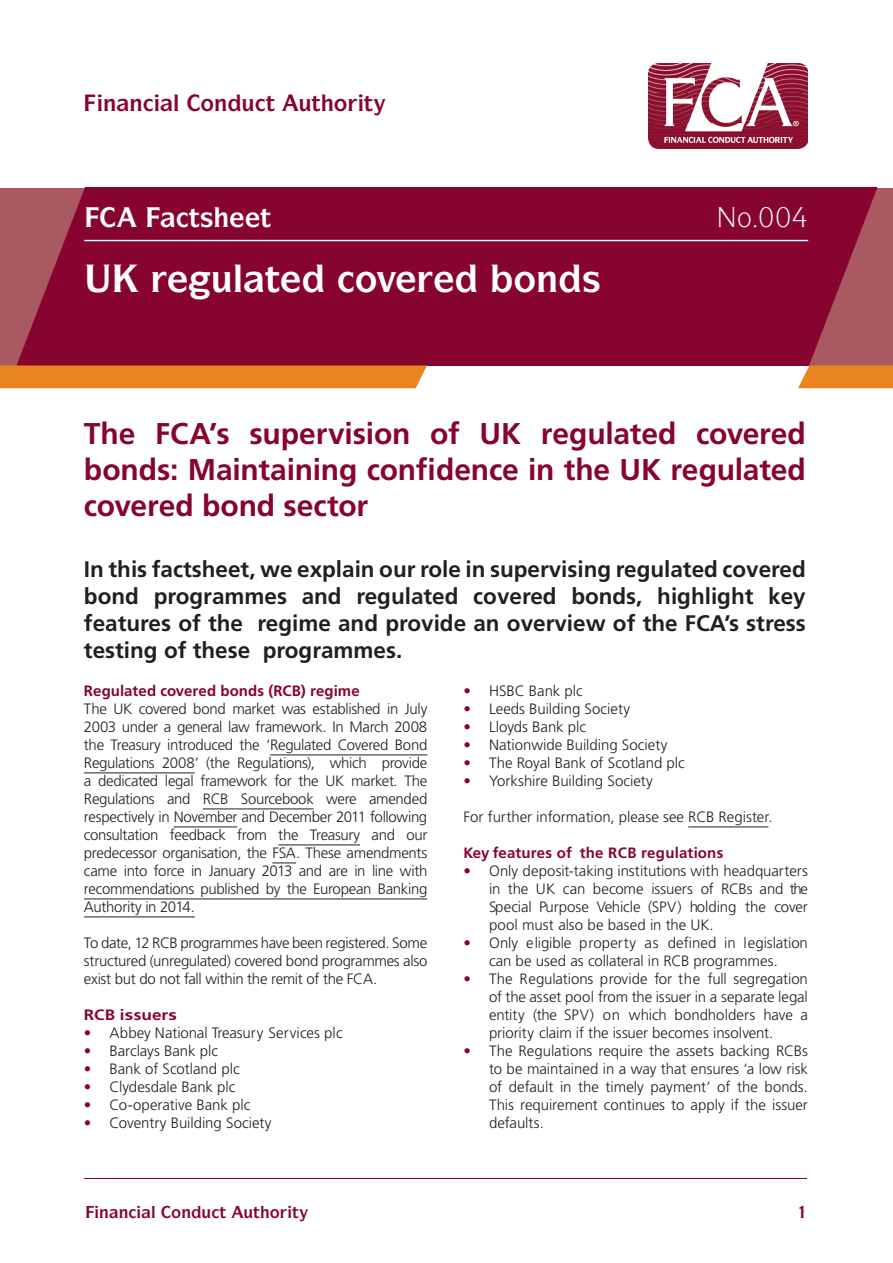
<style>
.page{position:relative;width:893px;height:1263px;background:#fff}
.page>*{position:absolute;margin:0;border:0;box-sizing:border-box;transform-origin:0 0}
.Heading_Bold_small{font:700 37.5px "ITC Symbol Std";color:#fff}
.This_factsheet_is_fo{font:700 30px/36px "Frutiger LT Std";letter-spacing:-.005em;color:#870430;text-align:justify}
.Intro_box_body_copy{font:700 22.5px/27px "Frutiger LT Std";color:#231f20;text-align:justify}
.t1{font:700 22.5px "ITC Symbol Std";color:#870430}
.t2{font:700 16.5px "ITC Symbol Std";color:#870430}
.Body_text{font:300 15px/18px "Frutiger LT Std";letter-spacing:-.005em;color:#231f20;text-align:justify}
.Sub_Header{font:700 15px "Frutiger LT Std";letter-spacing:.01em;color:#870430}
.Sub_Header-2{font:700 15px "Frutiger LT Std";letter-spacing:.01em;color:#870430;scale:1.13 1}
.s1{color:#870430}
</style>
<div class="page">
<hr style="left:84px;top:1178px;width:723px;height:1px;background:#870430">
<hr style="left:270px;top:755px;width:157px;height:1px;background:#231f20">
<hr style="left:84px;top:773px;width:111px;height:1px;background:#231f20">
<hr style="left:203px;top:809px;width:111px;height:1px;background:#231f20">
<hr style="left:174px;top:827px;width:63px;height:1px;background:#231f20">
<hr style="left:278px;top:845px;width:82px;height:1px;background:#231f20">
<svg style="left:272px;top:863px;width:24px;height:1px"></svg>
<hr style="left:84px;top:899px;width:343px;height:1px;background:#231f20">
<hr style="left:84px;top:917px;width:111px;height:1px;background:#231f20">
<hr style="left:688px;top:827px;width:80px;height:1px;background:#231f20">
<img style="left:648px;top:64px;width:160px;height:85px">
<div style="left:0;top:188px;width:893px;height:177px;background:#aa5960"></div>
<svg style="left:17px;top:188px;width:860px;height:177px;background:#8a0b34"></svg>
<hr style="left:84px;top:240px;width:724px;height:1px;background:#fff">
<svg style="left:0;top:365px;width:893px;height:24px"></svg>
<svg style="left:86px;top:207px;width:51px;height:20px"></svg>
<svg style="left:86px;top:265px;width:53px;height:28px"></svg>
<div style="left:152px;top:272px;width:58px;height:28px;background:#870430"></div>
<svg style="left:244px;top:272px;width:19px;height:21px"></svg>
<svg style="left:281px;top:265px;width:43px;height:28px"></svg>
<svg style="left:492px;top:265px;width:20px;height:28px"></svg>
<svg style="left:560px;top:265px;width:20px;height:28px"></svg>
<div style="left:147px;top:207px;width:124px;height:20px;background:#870430"></div>
<div style="left:719px;top:207px;width:87px;height:20px;background:#870430"></div>
<div style="left:338px;top:265px;width:139px;height:28px;background:#870430"></div>
<h3 class="t1" style="left:173px;top:89px;width:201px">● □■◆▼ ◆▼□ ▼</h3>
<p class="Heading_Bold_small" style="left:211px;top:254px;width:71px">◆● ▼</p>
<p class="Heading_Bold_small" style="left:514px;top:254px;width:88px">□■ ▲</p>
<p class="This_factsheet_is_fo" style="left:84px;top:415px;width:723px">The FCA’s supervision of UK regulated covered bonds: Maintaining confidence in the UK regulated covered bond sector</p>
<p class="Intro_box_body_copy" style="left:84px;top:555px;width:723px">In this factsheet, we explain our role in supervising regulated covered bond programmes and regulated covered bonds, highlight key features of the regime and provide an overview of the FCA’s stress testing of these programmes.</p>
<p class="Sub_Header" style="left:84px;top:682px;width:277px">Regulated covered bonds (RCB) regime</p>
<p class="Body_text" style="left:84px;top:700px;width:345px">The UK covered bond market was established in July 2003 under a general law framework. In March 2008 the Treasury introduced the ‘Regulated Covered Bond Regulations 2008’ (the Regulations), which provide a dedicated legal framework for the UK market. The Regulations and RCB Sourcebook were amended respectively in November and December 2011 following consultation feedback from the Treasury and our predecessor organisation, the FSA. These amendments came into force in January 2013 and are in line with recommendations published by the European Banking Authority in 2014.</p>
<p class="Body_text" style="left:84px;top:934px;width:345px">To date, 12 RCB programmes have been registered. Some structured (unregulated) covered bond programmes also exist but do not fall within the remit of the FCA.</p>
<p class="Sub_Header-2" style="left:84px;top:1006px;width:84px">RCB issuers</p>
<p class="Body_text" style="left:84px;top:1024px;width:260px"><span class="s1">•</span> Abbey National Treasury Services plc</p>
<p class="Body_text" style="left:84px;top:1042px;width:136px"><span class="s1">•</span> Barclays Bank plc</p>
<p class="Body_text" style="left:84px;top:1060px;width:157px"><span class="s1">•</span> Bank of Scotland plc</p>
<p class="Body_text" style="left:84px;top:1078px;width:153px"><span class="s1">•</span> Clydesdale Bank plc</p>
<p class="Body_text" style="left:84px;top:1096px;width:168px"><span class="s1">•</span> Co-operative Bank plc</p>
<p class="Body_text" style="left:84px;top:1114px;width:189px"><span class="s1">•</span> Coventry Building Society</p>
<p class="t2" style="left:151px;top:1202px;width:149px">● □■◆▼ ◆▼□ ▼</p>
<p class="Body_text" style="left:463px;top:682px;width:121px"><span class="s1">•</span> HSBC Bank plc</p>
<p class="Body_text" style="left:463px;top:700px;width:168px"><span class="s1">•</span> Leeds Building Society</p>
<p class="Body_text" style="left:463px;top:718px;width:124px"><span class="s1">•</span> Lloyds Bank plc</p>
<p class="Body_text" style="left:463px;top:736px;width:205px"><span class="s1">•</span> Nationwide Building Society</p>
<p class="Body_text" style="left:463px;top:754px;width:223px"><span class="s1">•</span> The Royal Bank of Scotland plc</p>
<p class="Body_text" style="left:463px;top:772px;width:191px"><span class="s1">•</span> Yorkshire Building Society</p>
<p class="Body_text" style="left:463px;top:808px;width:310px">For further information, please see RCB Register.</p>
<p class="Sub_Header" style="left:463px;top:844px;width:261px">Key features of the RCB regulations</p>
<p class="Body_text" style="left:489px;top:862px;width:320px;text-indent:-26px"><span class="s1">•</span> Only deposit-taking institutions with headquarters in the UK can become issuers of RCBs and the Special Purpose Vehicle (SPV) holding the cover pool must also be based in the UK.</p>
<p class="Body_text" style="left:463px;top:934px;width:346px;text-align:center"><span class="s1">•</span> Only eligible property as defined in legislation can be used as collateral in RCB programmes.</p>
<p class="Body_text" style="left:489px;top:970px;width:320px;text-indent:-26px"><span class="s1">•</span> The Regulations provide for the full segregation of the asset pool from the issuer in a separate legal entity (the SPV) on which bondholders have a priority claim if the issuer becomes insolvent.</p>
<p class="Body_text" style="left:489px;top:1042px;width:320px;text-indent:-26px"><span class="s1">•</span> The Regulations require the assets backing RCBs to be maintained in a way that ensures ‘a low risk of default in the timely payment’ of the bonds.<br>This requirement continues to apply if the issuer defaults.</p>
</div>
